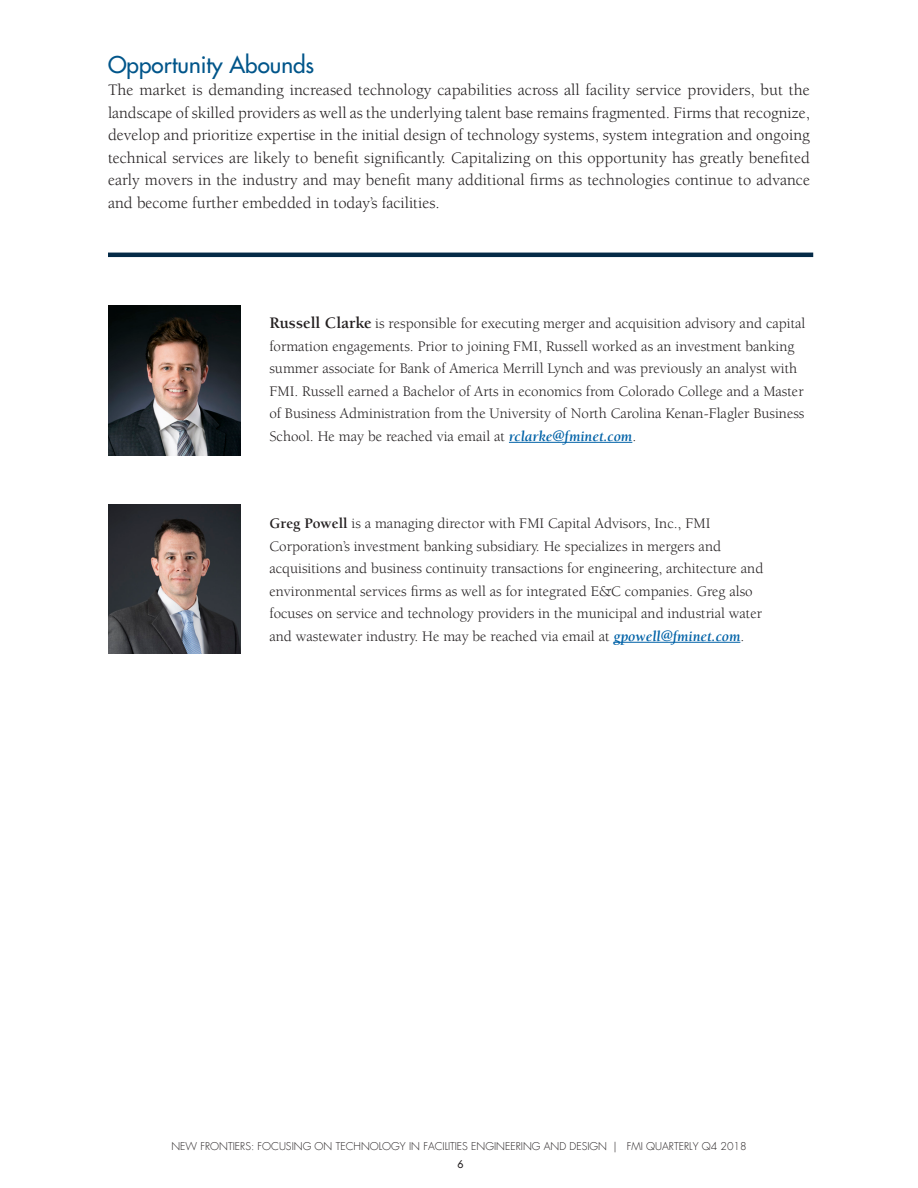
<style>
.page{position:relative;width:918px;height:1188px;background:#fff}
.page>*{position:absolute;margin:0;border:0;box-sizing:border-box;transform-origin:0 0}
.SUBTITLES_Level1{font:500 22.5px "Futura Std";color:#01558a}
.MAINBODY{font:16.5px/22.5px "Berkeley Std";color:#231f20;text-align:justify}
.MAINBODY-2{font:15px/22.5px "Berkeley Std";color:#231f20}
.t1{font:300 10.5px "Futura LT";color:#231f20}
.t2{font:500 10.5px "Futura Std";color:#231f20}
.s1{font-weight:700;font-size:16.5px}
.s2{font-weight:700;font-style:italic;color:#0162a7}
.s3{font-weight:700}
</style>
<div class="page">
<hr style="left:108px;top:253px;width:705px;height:4px;background:#042a47">
<img style="left:108px;top:306px;width:132px;height:149px">
<hr style="left:509px;top:442px;width:123px;height:1px;background:#0162a7">
<img style="left:108px;top:504px;width:132px;height:150px">
<hr style="left:613px;top:642px;width:127px;height:1px;background:#0162a7">
<p class="SUBTITLES_Level1" style="left:108px;top:50px;width:208px">Opportunity Abounds</p>
<p class="MAINBODY" style="left:108px;top:79px;width:704px">The market is demanding increased technology capabilities across all facility service providers, but the landscape of skilled providers as well as the underlying talent base remains fragmented. Firms that recognize, develop and prioritize expertise in the initial design of technology systems, system integration and ongoing technical services are likely to benefit significantly. Capitalizing on this opportunity has greatly benefited early movers in the industry and may benefit many additional firms as technologies continue to advance and become further embedded in today’s facilities.</p>
<p class="MAINBODY-2" style="left:269px;top:313px;width:538px"><span class="s1">Russell Clarke</span> is responsible for executing merger and acquisition advisory and capital formation engagements. Prior to joining FMI, Russell worked as an investment banking summer associate for Bank of America Merrill Lynch and was previously an analyst with FMI. Russell earned a Bachelor of Arts in economics from Colorado College and a Master of Business Administration from the University of North Carolina Kenan-Flagler Business School. He may be reached via email at <span class="s2">rclarke@fminet.com</span>.</p>
<p class="MAINBODY-2" style="left:270px;top:513px;width:495px"><span class="s3">Greg Powell</span> is a managing director with FMI Capital Advisors, Inc., FMI Corporation’s investment banking subsidiary. He specializes in mergers and acquisitions and business continuity transactions for engineering, architecture and environmental services firms as well as for integrated E&amp;C companies. Greg also focuses on service and technology providers in the municipal and industrial water and wastewater industry. He may be reached via email at <span class="s2">gpowell@fminet.com</span>.</p>
<p class="t1" style="left:171px;top:1140px;width:577px">NEW FRONTIERS: FOCUSING ON TECHNOLOGY IN FACILITIES ENGINEERING AND DESIGN | FMI QUARTERLY Q4 2018</p>
<p class="t2" style="left:457px;top:1158px;width:8px">6</p>
</div>
